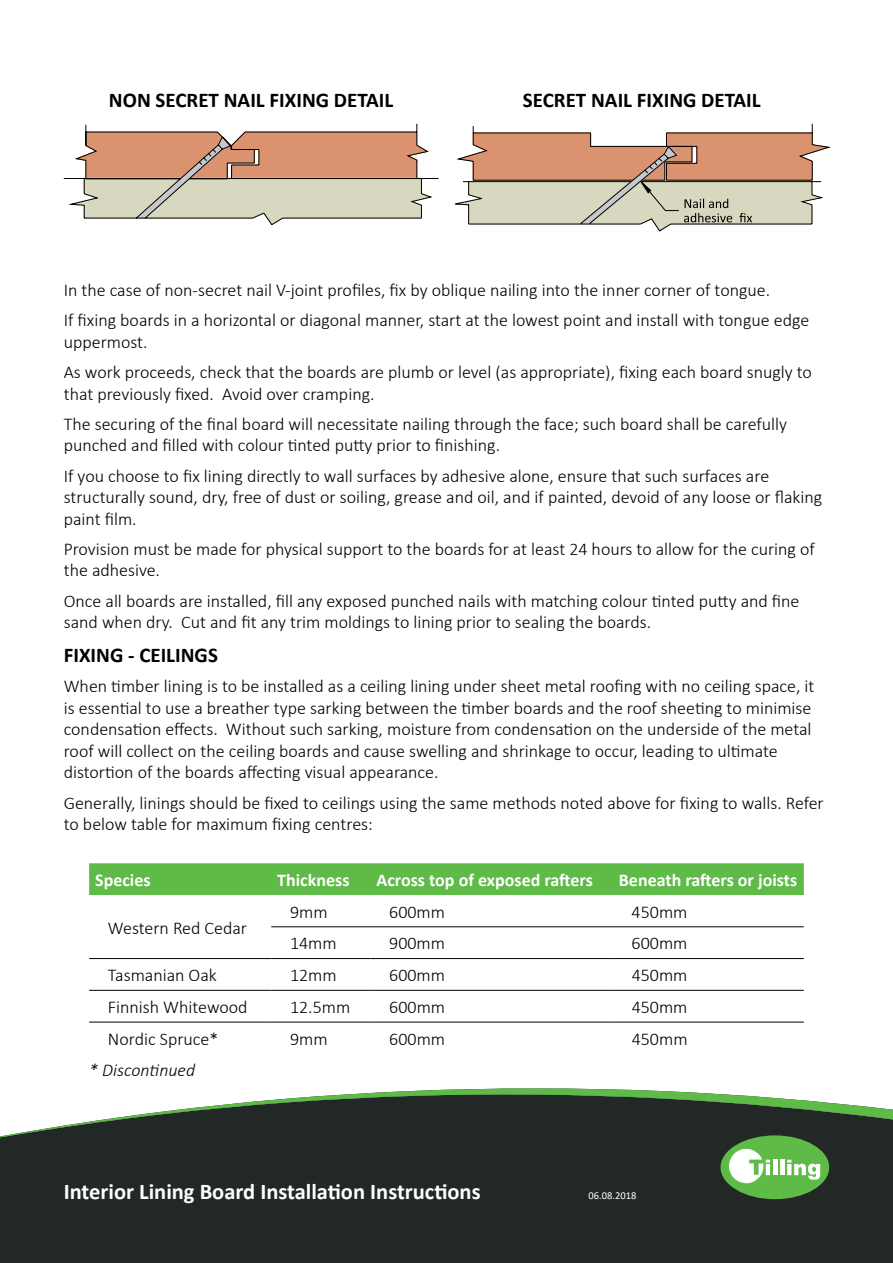
<style>
.page{position:relative;width:893px;height:1263px;background:#fff}
.page>*{position:absolute;margin:0;border:0;box-sizing:border-box;transform-origin:0 0}
.t1{font:700 22.5px "Calibri";color:#fff}
.t2{font:700 21px "Calibri";color:#000}
.t3{font:300 18px/21.6px "Calibri";color:#000}
.t4{font:700 18px "Calibri";color:#fff}
.t5{font:italic 300 18px "Calibri";color:#000}
.t6{font:10.5px "Calibri";color:#fff}
</style>
<div class="page">
<div style="left:0;top:1137px;width:893px;height:126px;background:#222826"></div>
<svg style="left:0;top:1088px;width:893px;height:49px"></svg>
<div style="left:720px;top:1135px;width:109px;height:64px;background:#5ebb47;border-radius:50%"></div>
<hr style="left:773px;top:1160px;width:4px;height:15px;background:#fff">
<hr style="left:780px;top:1160px;width:4px;height:15px;background:#fff">
<svg style="left:787px;top:1160px;width:33px;height:20px"></svg>
<svg style="left:727px;top:1146px;width:43px;height:38px"></svg>
<div style="left:89px;top:863px;width:715px;height:32px;background:#5ebb47"></div>
<hr style="left:271px;top:926px;width:99px;height:1px;background:#000">
<hr style="left:370px;top:926px;width:243px;height:1px;background:#000">
<hr style="left:613px;top:926px;width:191px;height:1px;background:#000">
<hr style="left:89px;top:958px;width:182px;height:1px;background:#000">
<hr style="left:271px;top:958px;width:99px;height:1px;background:#000">
<hr style="left:370px;top:958px;width:243px;height:1px;background:#000">
<hr style="left:613px;top:958px;width:191px;height:1px;background:#000">
<hr style="left:89px;top:990px;width:182px;height:1px;background:#000">
<hr style="left:271px;top:990px;width:99px;height:1px;background:#000">
<hr style="left:370px;top:990px;width:243px;height:1px;background:#000">
<hr style="left:613px;top:990px;width:191px;height:1px;background:#000">
<hr style="left:89px;top:1022px;width:182px;height:1px;background:#000">
<hr style="left:271px;top:1022px;width:99px;height:1px;background:#000">
<hr style="left:370px;top:1022px;width:243px;height:1px;background:#000">
<hr style="left:613px;top:1022px;width:191px;height:1px;background:#000">
<svg style="left:63px;top:123px;width:376px;height:102px"></svg>
<svg style="left:453px;top:123px;width:377px;height:108px"></svg>
<p class="t2" style="left:109px;top:85px;width:286px">NON SECRET NAIL FIXING DETAIL</p>
<p class="t2" style="left:523px;top:85px;width:239px">SECRET NAIL FIXING DETAIL</p>
<p class="t3" style="left:64px;top:275px;width:747px;line-height:30.2px">In the case of non-secret nail V-joint profiles, fix by oblique nailing into the inner corner of tongue.<br>If fixing boards in a horizontal or diagonal manner, start at the lowest point and install with tongue edge</p>
<p class="t3" style="left:64px;top:327px;width:750px;line-height:30.2px">uppermost.<br>As work proceeds, check that the boards are plumb or level (as appropriate), fixing each board snugly to</p>
<p class="t3" style="left:64px;top:378px;width:725px;line-height:30.2px">that previously fixed. Avoid over cramping.<br>The securing of the final board will necessitate nailing through the face; such board shall be carefully</p>
<p class="t3" style="left:64px;top:430px;width:707px;line-height:30.2px">punched and filled with colour tinted putty prior to finishing.<br>If you choose to fix lining directly to wall surfaces by adhesive alone, ensure that such surfaces are</p>
<p class="t3" style="left:64px;top:486px;width:760px">structurally sound, dry, free of dust or soiling, grease and oil, and if painted, devoid of any loose or flaking paint film.</p>
<p class="t3" style="left:64px;top:538px;width:753px">Provision must be made for physical support to the boards for at least 24 hours to allow for the curing of the adhesive.</p>
<p class="t3" style="left:64px;top:590px;width:737px">Once all boards are installed, fill any exposed punched nails with matching colour tinted putty and fine sand when dry. Cut and fit any trim moldings to lining prior to sealing the boards.</p>
<p class="t2" style="left:64px;top:640px;width:156px">FIXING - CEILINGS</p>
<p class="t3" style="left:64px;top:675px;width:752px">When timber lining is to be installed as a ceiling lining under sheet metal roofing with no ceiling space, it is essential to use a breather type sarking between the timber boards and the roof sheeting to minimise condensation effects. Without such sarking, moisture from condensation on the underside of the metal roof will collect on the ceiling boards and cause swelling and shrinkage to occur, leading to ultimate distortion of the boards affecting visual appearance.</p>
<p class="t3" style="left:64px;top:791px;width:761px">Generally, linings should be fixed to ceilings using the same methods noted above for fixing to walls. Refer to below table for maximum fixing centres:</p>
<p class="t4" style="left:95px;top:867px;width:57px">Species</p>
<p class="t4" style="left:277px;top:867px;width:74px">Thickness</p>
<p class="t4" style="left:376px;top:867px;width:218px">Across top of exposed rafters</p>
<p class="t4" style="left:619px;top:867px;width:180px">Beneath rafters or joists</p>
<p class="t3" style="left:108px;top:916px;width:141px">Western Red Cedar</p>
<p class="t3" style="left:290px;top:901px;width:39px">9mm</p>
<p class="t3" style="left:389px;top:901px;width:57px">600mm</p>
<p class="t3" style="left:632px;top:901px;width:57px">450mm</p>
<p class="t3" style="left:290px;top:932px;width:48px">14mm</p>
<p class="t3" style="left:389px;top:932px;width:57px">900mm</p>
<p class="t3" style="left:632px;top:932px;width:57px">600mm</p>
<p class="t3" style="left:108px;top:964px;width:110px">Tasmanian Oak</p>
<p class="t3" style="left:290px;top:964px;width:48px">12mm</p>
<p class="t3" style="left:389px;top:964px;width:57px">600mm</p>
<p class="t3" style="left:632px;top:964px;width:57px">450mm</p>
<p class="t3" style="left:108px;top:996px;width:141px">Finnish Whitewood</p>
<p class="t3" style="left:290px;top:996px;width:62px">12.5mm</p>
<p class="t3" style="left:389px;top:996px;width:57px">600mm</p>
<p class="t3" style="left:632px;top:996px;width:57px">450mm</p>
<p class="t3" style="left:108px;top:1028px;width:112px">Nordic Spruce*</p>
<p class="t3" style="left:290px;top:1028px;width:39px">9mm</p>
<p class="t3" style="left:389px;top:1028px;width:57px">600mm</p>
<p class="t3" style="left:632px;top:1028px;width:57px">450mm</p>
<p class="t5" style="left:89px;top:1059px;width:107px">* Discontinued</p>
<p class="t1" style="left:64px;top:1176px;width:418px">Interior Lining Board Installation Instructions</p>
<p class="t6" style="left:588px;top:1188px;width:49px">06.08.2018</p>
</div>
